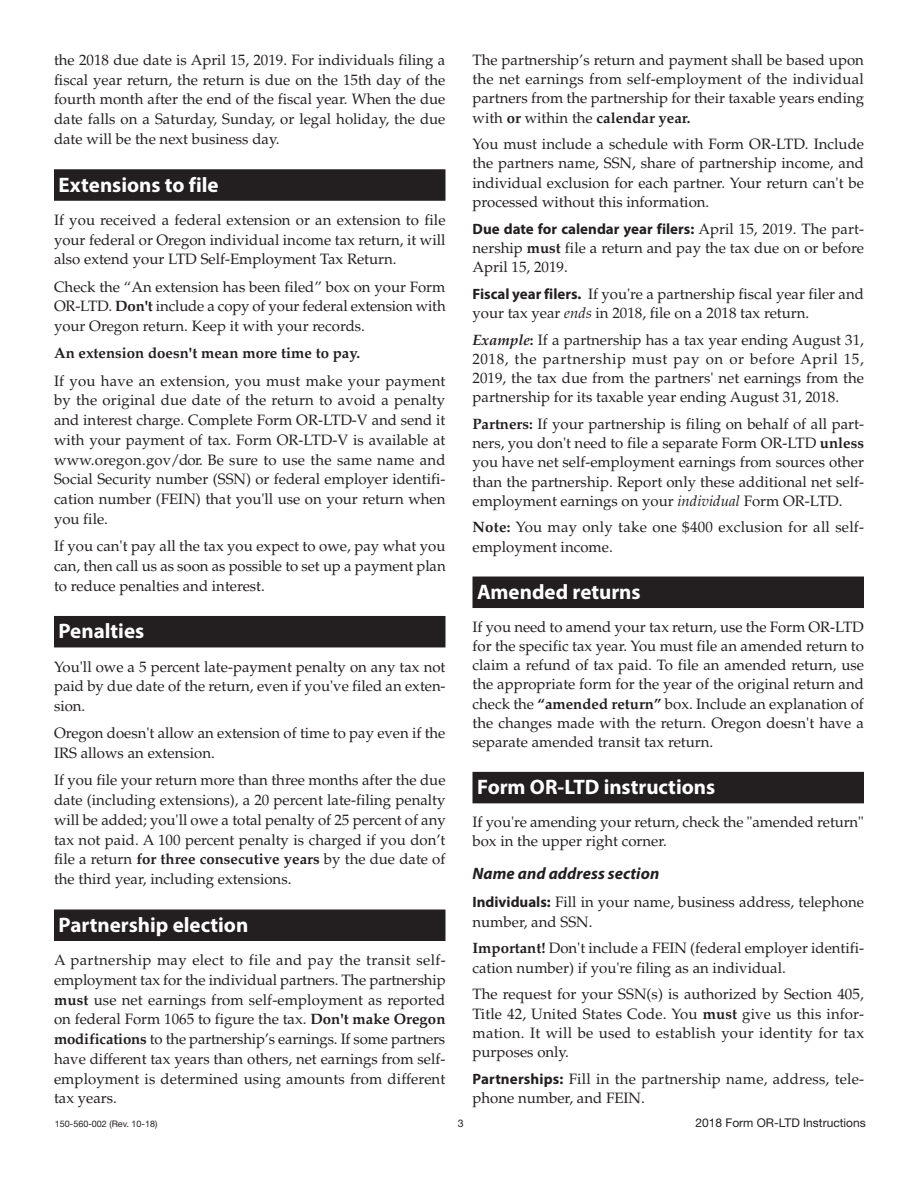
<style>
.page{position:relative;width:918px;height:1188px;background:#fff}
.page>*{position:absolute;margin:0;border:0;box-sizing:border-box;transform-origin:0 0}
.Head_14pt{font:700 21px "Myriad Pro";color:#fff}
.Head_11pt{font:italic 700 16.5px "Myriad Pro";letter-spacing:.005em;color:#231f20}
.Body_text_EL6{font:15px/19.8px "Palatino LT Std";color:#231f20;text-align:justify}
.Body_text_EL6-2{font:700 15px "Palatino LT Std";color:#231f20}
.t1{font:12px "Helvetica Neue LT Std";color:#231f20}
.t2{font:10.5px "Helvetica Neue LT Std";color:#231f20}
.t3{font:9px "Helvetica Neue LT Std";color:#231f20}
.s1{font-weight:700}
.s2{font-family:"Myriad Pro";font-weight:700}
.s3{font-style:italic}
.s4{font-weight:700;font-style:italic}
</style>
<div class="page">
<div style="left:54px;top:169px;width:392px;height:32px;background:#231f20"></div>
<div style="left:54px;top:616px;width:392px;height:31px;background:#231f20"></div>
<div style="left:54px;top:910px;width:392px;height:31px;background:#231f20"></div>
<div style="left:472px;top:577px;width:392px;height:31px;background:#231f20"></div>
<div style="left:472px;top:772px;width:392px;height:31px;background:#231f20"></div>
<p class="Body_text_EL6" style="left:54px;top:50px;width:393px">the 2018 due date is April 15, 2019. For individuals filing a fiscal year return, the return is due on the 15th day of the fourth month after the end of the fiscal year. When the due date falls on a Saturday, Sunday, or legal holiday, the due date will be the next business day.</p>
<p class="Head_14pt" style="left:58px;top:171px;width:162px">Extensions to file</p>
<p class="Body_text_EL6" style="left:54px;top:210px;width:393px">If you received a federal extension or an extension to file your federal or Oregon individual income tax return, it will also extend your LTD Self-Employment Tax Return.</p>
<p class="Body_text_EL6" style="left:54px;top:277px;width:393px">Check the “An extension has been filed” box on your Form OR-LTD. <span class="s1">Don't</span> include a copy of your federal extension with your Oregon return. Keep it with your records.</p>
<p class="Body_text_EL6-2" style="left:54px;top:345px;width:308px">An extension doesn't mean more time to pay.</p>
<p class="Body_text_EL6" style="left:54px;top:371px;width:393px">If you have an extension, you must make your payment by the original due date of the return to avoid a penalty and interest charge. Complete Form OR-LTD-V and send it with your payment of tax. Form OR-LTD-V is available at www.oregon.gov/dor. Be sure to use the same name and Social Security number (SSN) or federal employer identifi&shy;cation number (FEIN) that you'll use on your return when you file.</p>
<p class="Body_text_EL6" style="left:54px;top:536px;width:393px">If you can't pay all the tax you expect to owe, pay what you can, then call us as soon as possible to set up a payment plan to reduce penalties and interest.</p>
<p class="Head_14pt" style="left:58px;top:618px;width:87px">Penalties</p>
<p class="Body_text_EL6" style="left:54px;top:657px;width:393px">You'll owe a 5 percent late-payment penalty on any tax not paid by due date of the return, even if you've filed an exten&shy;sion.</p>
<p class="Body_text_EL6" style="left:54px;top:724px;width:393px">Oregon doesn't allow an extension of time to pay even if the<br>IRS allows an extension.</p>
<p class="Body_text_EL6" style="left:54px;top:771px;width:393px">If you file your return more than three months after the due date (including extensions), a 20 percent late-filing penalty will be added; you'll owe a total penalty of 25 percent of any tax not paid. A 100 percent penalty is charged if you don’t file a return <span class="s1">for three consecutive years</span> by the due date of the third year, including extensions.</p>
<p class="Head_14pt" style="left:58px;top:911px;width:191px">Partnership election</p>
<p class="Body_text_EL6" style="left:54px;top:951px;width:393px">A partnership may elect to file and pay the transit self&shy;employment tax for the individual partners. The partnership <span class="s1">must</span> use net earnings from self-employment as reported on federal Form 1065 to figure the tax. <span class="s1">Don't make Oregon modifications</span> to the partnership’s earnings. If some partners have different tax years than others, net earnings from self&shy;employment is determined using amounts from different tax years.</p>
<p class="t3" style="left:55px;top:1118px;width:104px">150-560-002 (Rev. 10-18)</p>
<p class="t2" style="left:458px;top:1117px;width:7px">3</p>
<p class="Body_text_EL6" style="left:472px;top:50px;width:393px;line-height:19.2px">The partnership’s return and payment shall be based upon the net earnings from self-employment of the individual partners from the partnership for their taxable years ending with <span class="s1">or</span> within the <span class="s1">calendar year.</span></p>
<p class="Body_text_EL6" style="left:472px;top:135px;width:393px;line-height:19.2px">You must include a schedule with Form OR-LTD. Include the partners name, SSN, share of partnership income, and individual exclusion for each partner. Your return can't be processed without this information.</p>
<p class="Body_text_EL6" style="left:472px;top:219px;width:393px;line-height:19.2px"><span class="s2">Due date for calendar year filers:</span> April 15, 2019. The part&shy;nership <span class="s1">must</span> file a return and pay the tax due on or before April 15, 2019.</p>
<p class="Body_text_EL6" style="left:472px;top:284px;width:393px;line-height:19.2px"><span class="s2">Fiscal year filers.</span> If you're a partnership fiscal year filer and your tax year <span class="s3">ends</span> in 2018, file on a 2018 tax return.</p>
<p class="Body_text_EL6" style="left:472px;top:330px;width:393px;line-height:19.2px"><span class="s4">Example</span><span class="s1">:</span> If a partnership has a tax year ending August 31, 2018, the partnership must pay on or before April 15, 2019, the tax due from the partners' net earnings from the partnership for its taxable year ending August 31, 2018.</p>
<p class="Body_text_EL6" style="left:472px;top:414px;width:393px;line-height:19.2px"><span class="s1">Partners:</span> If your partnership is filing on behalf of all part&shy;ners, you don't need to file a separate Form OR-LTD <span class="s1">unless </span>you have net self-employment earnings from sources other than the partnership. Report only these additional net self&shy;employment earnings on your <span class="s3">individual</span> Form OR-LTD.</p>
<p class="Body_text_EL6" style="left:472px;top:518px;width:393px;line-height:19.2px"><span class="s1">Note:</span> You may only take one $400 exclusion for all self&shy;employment income.</p>
<p class="Head_14pt" style="left:477px;top:578px;width:165px">Amended returns</p>
<p class="Body_text_EL6" style="left:472px;top:617px;width:393px;line-height:19.2px">If you need to amend your tax return, use the Form OR-LTD for the specific tax year. You must file an amended return to claim a refund of tax paid. To file an amended return, use the appropriate form for the year of the original return and check the <span class="s1">“amended return”</span> box. Include an explanation of the changes made with the return. Oregon doesn't have a separate amended transit tax return.</p>
<p class="Head_14pt" style="left:477px;top:774px;width:240px">Form OR-LTD instructions</p>
<p class="Body_text_EL6" style="left:472px;top:813px;width:393px;line-height:19.2px">If you're amending your return, check the "amended return" box in the upper right corner.</p>
<p class="Head_11pt" style="left:472px;top:863px;width:188px">Name and address section</p>
<p class="Body_text_EL6" style="left:472px;top:893px;width:393px;line-height:19.2px"><span class="s2">Individuals:</span> Fill in your name, business address, telephone number, and SSN.</p>
<p class="Body_text_EL6" style="left:472px;top:939px;width:393px;line-height:19.2px"><span class="s1">Important!</span> Don't include a FEIN (federal employer identifi&shy;cation number) if you're filing as an individual.</p>
<p class="Body_text_EL6" style="left:472px;top:985px;width:393px;line-height:19.2px">The request for your SSN(s) is authorized by Section 405, Title 42, United States Code. You <span class="s1">must</span> give us this infor&shy;mation. It will be used to establish your identity for tax purposes only.</p>
<p class="Body_text_EL6" style="left:472px;top:1069px;width:393px;line-height:19.2px"><span class="s2">Partnerships:</span> Fill in the partnership name, address, tele&shy;phone number, and FEIN.</p>
<p class="t1" style="left:696px;top:1116px;width:172px">2018 Form OR-LTD Instructions</p>
</div>
